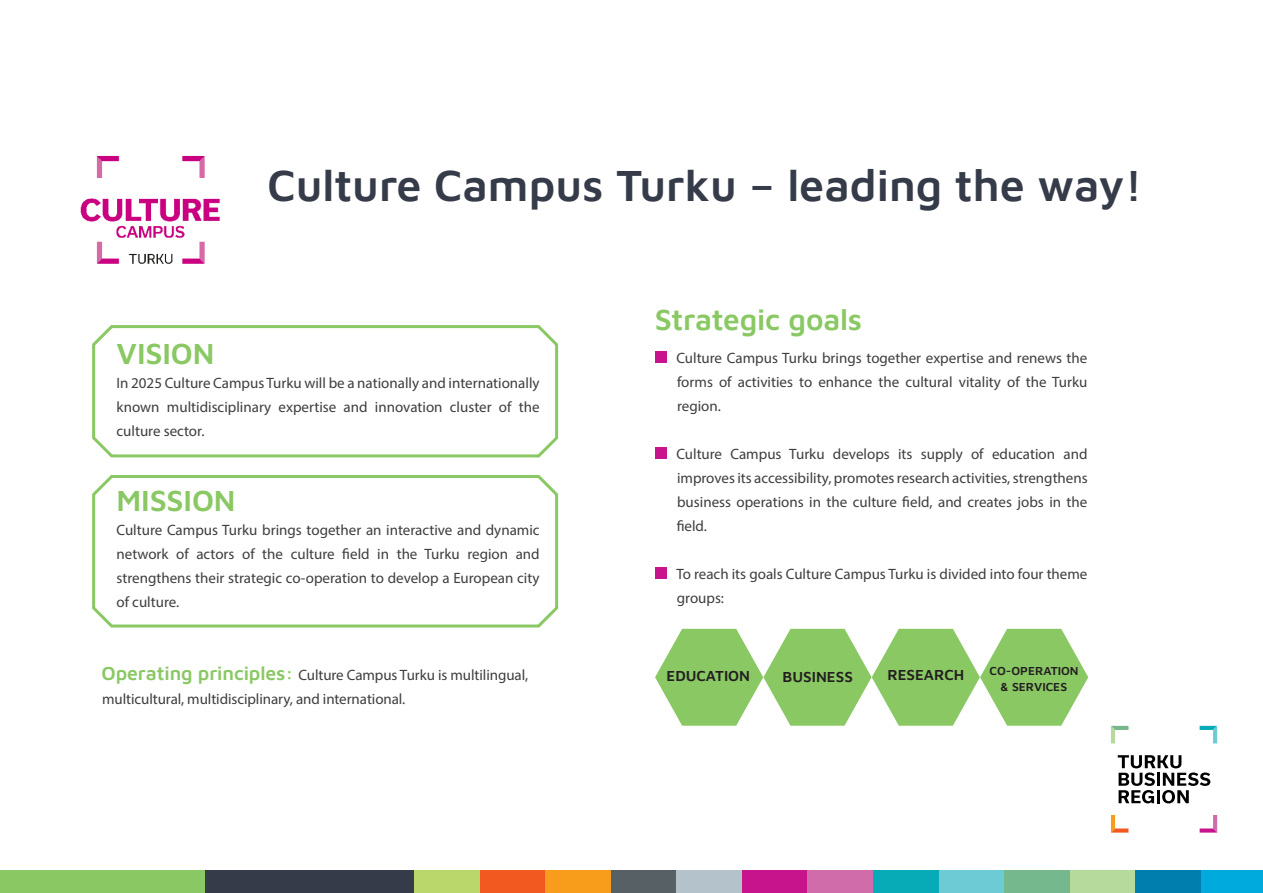
<style>
.page{position:relative;width:1263px;height:893px;background:#fff}
.page>*{position:absolute;margin:0;border:0;box-sizing:border-box;transform-origin:0 0}
.t1{font:45px "Maven Pro";color:#363b49}
.missio{font:30px "Maven Pro";letter-spacing:-.005em;color:#8ac864}
.Leipis{font:15px/24px "Myriad Pro";letter-spacing:-.005em;color:#3e3e3f;text-align:justify}
.pallutateksti{font:15px/24px "Myriad Pro";color:#3e3e3f;text-align:justify}
.koulutus__tutkimus{font:15px "Maven Pro";color:#231f20}
.koulutus__tutkimus-2{font:12px/16.5px "Maven Pro";color:#231f20;text-align:center}
.s1{font-family:"Maven Pro";font-size:19.5px;color:#8ac864}
</style>
<div class="page">
<svg style="left:1111px;top:726px;width:17px;height:17px"></svg>
<svg style="left:1111px;top:815px;width:17px;height:18px"></svg>
<svg style="left:1199px;top:726px;width:18px;height:17px"></svg>
<svg style="left:1199px;top:815px;width:18px;height:18px"></svg>
<svg style="left:1118px;top:755px;width:92px;height:48px"></svg>
<div style="left:873px;top:871px;width:66px;height:22px;background:#07abb8"></div>
<div style="left:939px;top:871px;width:65px;height:22px;background:#6dcbd6"></div>
<div style="left:611px;top:871px;width:65px;height:22px;background:#576065"></div>
<div style="left:676px;top:871px;width:66px;height:22px;background:#b3c2cb"></div>
<div style="left:0;top:871px;width:206px;height:22px;background:#8ac864"></div>
<div style="left:206px;top:871px;width:208px;height:22px;background:#363b49"></div>
<div style="left:1004px;top:871px;width:66px;height:22px;background:#76b88e"></div>
<div style="left:1070px;top:871px;width:65px;height:22px;background:#b6da9b"></div>
<div style="left:1135px;top:871px;width:66px;height:22px;background:#007eae"></div>
<div style="left:1201px;top:871px;width:62px;height:22px;background:#0ad"></div>
<div style="left:545px;top:871px;width:66px;height:22px;background:#f89c1c"></div>
<div style="left:479px;top:871px;width:66px;height:22px;background:#f15921"></div>
<div style="left:742px;top:871px;width:66px;height:22px;background:#c7148c"></div>
<div style="left:807px;top:871px;width:66px;height:22px;background:#d06caa"></div>
<div style="left:414px;top:871px;width:65px;height:22px;background:#b9d76a"></div>
<div style="left:655px;top:351px;width:12px;height:12px;background:#c7148c"></div>
<div style="left:655px;top:447px;width:12px;height:12px;background:#c7148c"></div>
<div style="left:655px;top:567px;width:12px;height:12px;background:#c7148c"></div>
<img style="left:80px;top:155px;width:140px;height:109px">
<svg style="left:655px;top:629px;width:433px;height:97px"></svg>
<svg style="left:92px;top:325px;width:467px;height:133px"></svg>
<svg style="left:92px;top:475px;width:467px;height:153px"></svg>
<h1 class="t1" style="left:267px;top:155px;width:877px">Culture Campus Turku – leading the way!</h1>
<p class="missio" style="left:117px;top:333px;width:99px">VISION</p>
<p class="Leipis" style="left:117px;top:371px;width:425px">In 2025 Culture Campus Turku will be a nationally and internationally known multidisciplinary expertise and innovation cluster of the culture sector.</p>
<p class="missio" style="left:117px;top:480px;width:120px">MISSION</p>
<p class="Leipis" style="left:117px;top:518px;width:425px">Culture Campus Turku brings together an interactive and dynamic network of actors of the culture field in the Turku region and strengthens their strategic co-operation to develop a European city of culture.</p>
<p class="Leipis" style="left:102px;top:662px;width:428px"><span class="s1">Operating principles:</span> Culture Campus Turku is multilingual, multicultural, multidisciplinary, and international.</p>
<p class="missio" style="left:655px;top:299px;width:209px">Strategic goals</p>
<p class="pallutateksti" style="left:676px;top:346px;width:413px">Culture Campus Turku brings together expertise and renews the forms of activities to enhance the cultural vitality of the Turku region.</p>
<p class="pallutateksti" style="left:676px;top:442px;width:413px">Culture Campus Turku develops its supply of education and improves its accessibility, promotes research activities, strengthens business operations in the culture field, and creates jobs in the field.</p>
<p class="pallutateksti" style="left:676px;top:562px;width:413px">To reach its goals Culture Campus Turku is divided into four theme groups:</p>
<p class="koulutus__tutkimus" style="left:666px;top:665px;width:85px">EDUCATION</p>
<p class="koulutus__tutkimus" style="left:783px;top:666px;width:72px">BUSINESS</p>
<p class="koulutus__tutkimus" style="left:887px;top:665px;width:78px">RESEARCH</p>
<p class="koulutus__tutkimus-2" style="left:989px;top:662px;width:91px">CO-OPERATION &amp; SERVICES</p>
</div>
